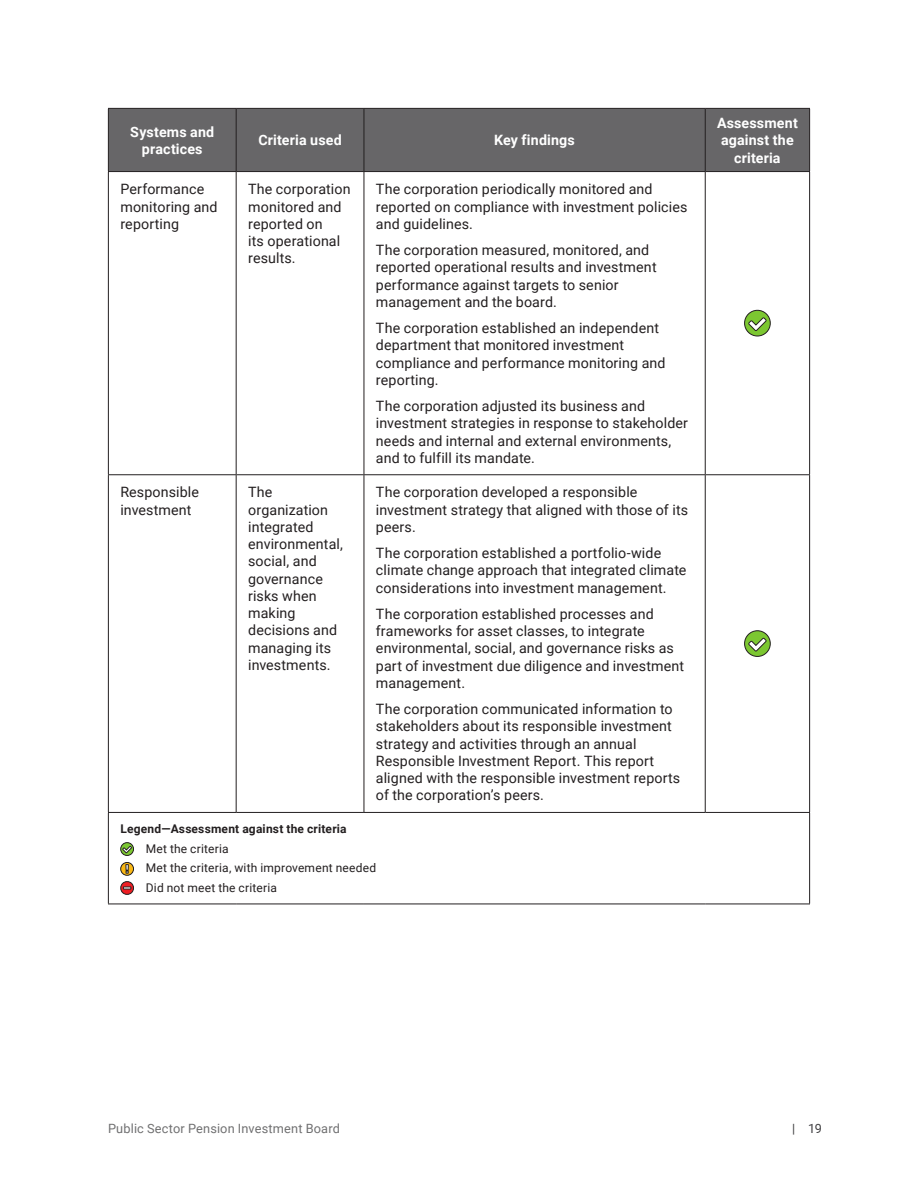
<style>
.page{position:relative;width:918px;height:1188px;background:#fff}
.page>*{position:absolute;margin:0;border:0;box-sizing:border-box;transform-origin:0 0}
.t1{font:14.25px/17.2px "Roboto";letter-spacing:.01em;color:#231f20}
.t2{font:700 14.25px/17.2px "Roboto";letter-spacing:.01em;color:#fff;text-align:center}
.t3{font:12.75px "Roboto";letter-spacing:.015em;color:#707071}
.t4{font:12.75px "Roboto";color:#414042}
.t5{font:12px/19.5px "Roboto";letter-spacing:.015em;color:#231f20}
.t6{font:700 12px "Roboto";letter-spacing:.015em;color:#231f20}
</style>
<div class="page">
<div style="left:109px;top:109px;width:700px;height:62px;background:#676668"></div>
<hr style="left:108px;top:108px;width:128px;height:1px;background:#231f20">
<hr style="left:108px;top:109px;width:1px;height:62px;background:#231f20">
<hr style="left:236px;top:108px;width:128px;height:1px;background:#231f20">
<hr style="left:236px;top:109px;width:1px;height:62px;background:#231f20">
<hr style="left:364px;top:108px;width:341px;height:1px;background:#231f20">
<hr style="left:364px;top:109px;width:1px;height:62px;background:#231f20">
<hr style="left:705px;top:108px;width:105px;height:1px;background:#231f20">
<hr style="left:705px;top:109px;width:1px;height:62px;background:#231f20">
<hr style="left:809px;top:109px;width:1px;height:62px;background:#231f20">
<hr style="left:108px;top:171px;width:128px;height:1px;background:#231f20">
<hr style="left:108px;top:172px;width:1px;height:302px;background:#231f20">
<hr style="left:236px;top:171px;width:128px;height:1px;background:#231f20">
<hr style="left:236px;top:172px;width:1px;height:302px;background:#231f20">
<hr style="left:364px;top:171px;width:341px;height:1px;background:#231f20">
<hr style="left:364px;top:172px;width:1px;height:302px;background:#231f20">
<hr style="left:705px;top:171px;width:105px;height:1px;background:#231f20">
<hr style="left:705px;top:172px;width:1px;height:302px;background:#231f20">
<hr style="left:809px;top:172px;width:1px;height:302px;background:#231f20">
<hr style="left:108px;top:474px;width:128px;height:1px;background:#231f20">
<hr style="left:108px;top:475px;width:1px;height:337px;background:#231f20">
<hr style="left:236px;top:474px;width:128px;height:1px;background:#231f20">
<hr style="left:236px;top:475px;width:1px;height:337px;background:#231f20">
<hr style="left:364px;top:474px;width:341px;height:1px;background:#231f20">
<hr style="left:364px;top:475px;width:1px;height:337px;background:#231f20">
<hr style="left:705px;top:474px;width:105px;height:1px;background:#231f20">
<hr style="left:705px;top:475px;width:1px;height:337px;background:#231f20">
<hr style="left:809px;top:475px;width:1px;height:337px;background:#231f20">
<hr style="left:108px;top:812px;width:128px;height:1px;background:#231f20">
<hr style="left:108px;top:813px;width:1px;height:91px;background:#231f20">
<hr style="left:236px;top:812px;width:128px;height:1px;background:#231f20">
<hr style="left:364px;top:812px;width:341px;height:1px;background:#231f20">
<hr style="left:705px;top:812px;width:105px;height:1px;background:#231f20">
<hr style="left:809px;top:813px;width:1px;height:91px;background:#231f20">
<hr style="left:108px;top:904px;width:128px;height:1px;background:#231f20">
<hr style="left:236px;top:904px;width:128px;height:1px;background:#231f20">
<hr style="left:364px;top:904px;width:341px;height:1px;background:#231f20">
<hr style="left:705px;top:904px;width:105px;height:1px;background:#231f20">
<svg style="left:744px;top:310px;width:27px;height:27px"></svg>
<svg style="left:744px;top:630px;width:27px;height:27px"></svg>
<svg style="left:120px;top:842px;width:14px;height:14px"></svg>
<svg style="left:120px;top:862px;width:14px;height:33px"></svg>
<p class="t2" style="left:130px;top:122px;width:86px">Systems and practices</p>
<p class="t2" style="left:258px;top:131px;width:85px">Criteria used</p>
<p class="t2" style="left:494px;top:131px;width:82px">Key findings</p>
<p class="t1" style="left:120px;top:180px;width:99px">Performance monitoring and reporting</p>
<p class="t1" style="left:248px;top:180px;width:104px">The corporation monitored and reported on<br>its operational results.</p>
<p class="t1" style="left:376px;top:180px;width:313px">The corporation periodically monitored and reported on compliance with investment policies and guidelines.</p>
<p class="t1" style="left:376px;top:241px;width:282px">The corporation measured, monitored, and reported operational results and investment performance against targets to senior management and the board.</p>
<p class="t1" style="left:376px;top:319px;width:291px">The corporation established an independent department that monitored investment compliance and performance monitoring and reporting.</p>
<p class="t1" style="left:376px;top:397px;width:314px">The corporation adjusted its business and investment strategies in response to stakeholder needs and internal and external environments, and to fulfill its mandate.</p>
<p class="t1" style="left:120px;top:483px;width:80px">Responsible investment</p>
<p class="t1" style="left:248px;top:483px;width:96px">The organization integrated environmental, social, and governance risks when making decisions and managing its investments.</p>
<p class="t1" style="left:376px;top:483px;width:314px">The corporation developed a responsible investment strategy that aligned with those of its peers.</p>
<p class="t1" style="left:376px;top:544px;width:312px">The corporation established a portfolio-wide climate change approach that integrated climate considerations into investment management.</p>
<p class="t1" style="left:376px;top:605px;width:310px">The corporation established processes and frameworks for asset classes, to integrate environmental, social, and governance risks as part of investment due diligence and investment management.</p>
<p class="t1" style="left:376px;top:700px;width:306px">The corporation communicated information to stakeholders about its responsible investment strategy and activities through an annual Responsible Investment Report. This report aligned with the responsible investment reports of the corporation’s peers.</p>
<p class="t6" style="left:120px;top:821px;width:228px">Legend—Assessment against the criteria</p>
<p class="t5" style="left:146px;top:838px;width:232px">Met the criteria<br>Met the criteria, with improvement needed<br>Did not meet the criteria</p>
<p class="t2" style="left:717px;top:114px;width:82px">Assessment against the criteria</p>
<p class="t3" style="left:108px;top:1120px;width:234px">Public Sector Pension Investment Board</p>
<p class="t4" style="left:792px;top:1120px;width:31px">| 19</p>
</div>
